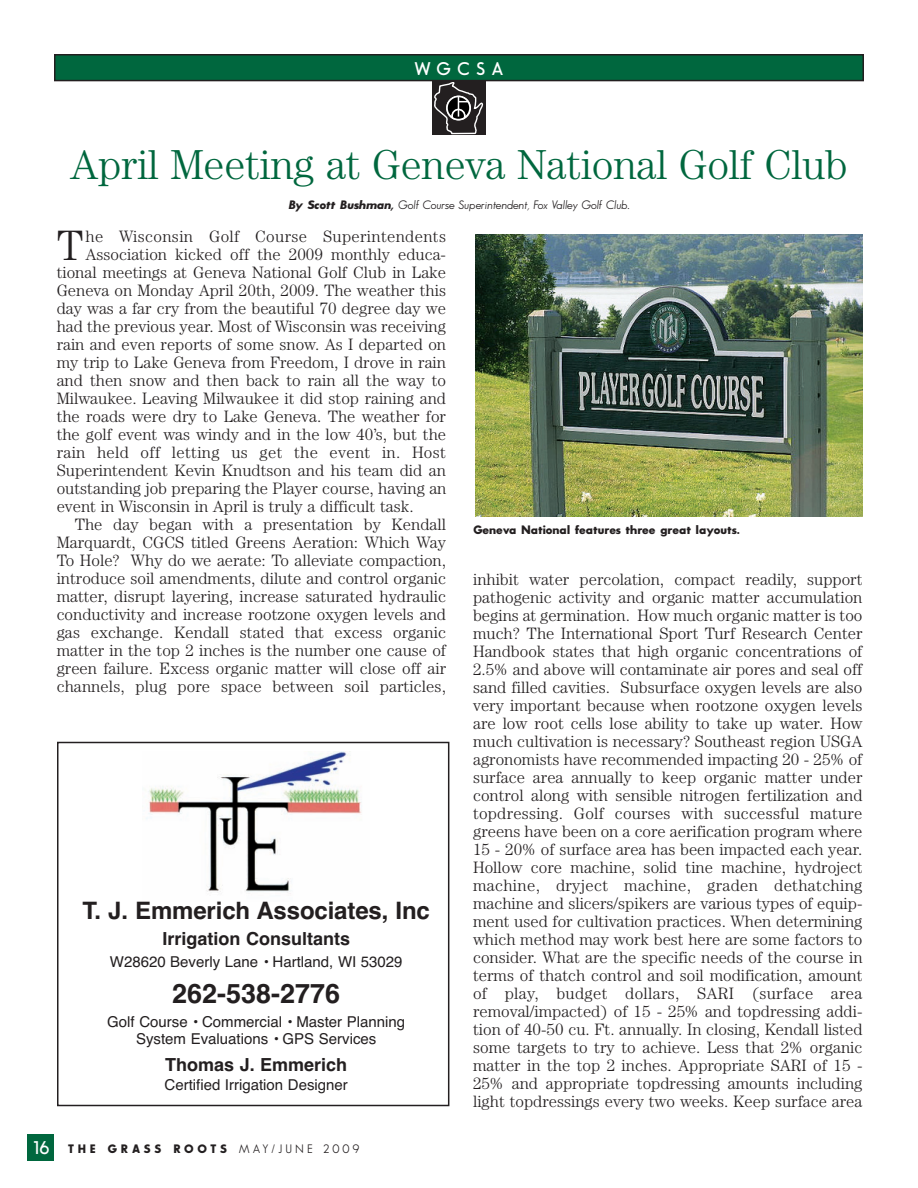
<style>
.page{position:relative;width:918px;height:1188px;background:#fff}
.page>*{position:absolute;margin:0;border:0;box-sizing:border-box;transform-origin:0 0}
.t1{font:300 42.6px "Century";color:#231f20}
.t2{font:300 42px "Century";letter-spacing:-.005em;color:#00673e}
.t3{font:700 27px "Helvetica";color:#231f20}
.t4{font:700 24px "Helvetica";letter-spacing:-.005em;color:#231f20}
.t5{font:700 18px "Helvetica";color:#231f20}
.t6{font:600 18px "Sans Serif FLF";letter-spacing:.345em;color:#fff}
.t7{font:300 16.5px/18px "Century";color:#231f20;text-align:justify}
.t8{font:300 16.5px "Century";letter-spacing:.02em;color:#231f20}
.t9{font:15px/16.5px "Helvetica";color:#231f20;text-align:center}
.t10{font:italic 12px "Sans Serif FLF";color:#231f20}
.t11{font:700 12px "Sans Serif FLF";color:#231f20}
.t12{font:700 12px "Sans Serif FLF";letter-spacing:.31em;color:#231f20}
.s1{font-weight:700}
.s2{font-weight:600;font-size:18px;color:#fff}
.s3{font-weight:400}
</style>
<div class="page">
<svg style="left:432px;top:81px;width:54px;height:54px;background:#3e3b3b"></svg>
<div style="left:446px;top:96px;width:25px;height:25px;border:1px solid #fff;border-radius:50%"></div>
<div style="left:27px;top:1134px;width:27px;height:27px;background:#00673e"></div>
<div style="left:55px;top:55px;width:808px;height:26px;background:#00673e"></div>
<div style="left:54px;top:54px;width:810px;height:27px;border:2px solid #231f20"></div>
<img style="left:476px;top:234px;width:387px;height:282px">
<div style="left:57px;top:742px;width:392px;height:364px;border:2px solid #231f20"></div>
<img style="left:146px;top:752px;width:216px;height:142px">
<p class="t6" style="left:414px;top:61px;width:91px">WGCSA</p>
<p class="t2" style="left:70px;top:150px;width:779px">April Meeting at Geneva National Golf Club</p>
<p class="t10" style="left:288px;top:200px;width:343px"><span class="s1">By Scott Bushman,</span> Golf Course Superintendent, Fox Valley Golf Club.</p>
<p class="t1" style="left:57px;top:231px;width:28px">T</p>
<p class="t8" style="left:86px;top:231px;width:362px">he Wisconsin Golf Course Superintendents</p>
<p class="t7" style="left:86px;top:247px;width:362px">Association kicked off the 2009 monthly educa-</p>
<p class="t7" style="left:57px;top:265px;width:391px">tional meetings at Geneva National Golf Club in Lake</p>
<p class="t7" style="left:57px;top:283px;width:391px">Geneva on Monday April 20th, 2009. The weather this</p>
<p class="t7" style="left:57px;top:301px;width:391px">day was a far cry from the beautiful 70 degree day we</p>
<p class="t7" style="left:57px;top:319px;width:391px">had the previous year. Most of Wisconsin was receiving</p>
<p class="t7" style="left:57px;top:337px;width:391px">rain and even reports of some snow. As I departed on</p>
<p class="t7" style="left:57px;top:355px;width:391px">my trip to Lake Geneva from Freedom, I drove in rain</p>
<p class="t7" style="left:57px;top:373px;width:391px">and then snow and then back to rain all the way to</p>
<p class="t7" style="left:57px;top:391px;width:391px">Milwaukee. Leaving Milwaukee it did stop raining and</p>
<p class="t7" style="left:57px;top:409px;width:391px">the roads were dry to Lake Geneva. The weather for</p>
<p class="t7" style="left:57px;top:427px;width:391px">the golf event was windy and in the low 40’s, but the</p>
<p class="t8" style="left:57px;top:447px;width:391px">rain held off letting us get the event in. Host</p>
<p class="t7" style="left:57px;top:463px;width:391px">Superintendent Kevin Knudtson and his team did an</p>
<p class="t7" style="left:57px;top:481px;width:391px">outstanding job preparing the Player course, having an</p>
<p class="t7" style="left:57px;top:499px;width:358px">event in Wisconsin in April is truly a difficult task.</p>
<p class="t7" style="left:75px;top:517px;width:373px">The day began with a presentation by Kendall</p>
<p class="t7" style="left:57px;top:535px;width:391px">Marquardt, CGCS titled Greens Aeration: Which Way</p>
<p class="t7" style="left:57px;top:553px;width:391px">To Hole? Why do we aerate: To alleviate compaction,</p>
<p class="t7" style="left:57px;top:571px;width:391px">introduce soil amendments, dilute and control organic</p>
<p class="t7" style="left:57px;top:589px;width:391px">matter, disrupt layering, increase saturated hydraulic</p>
<p class="t7" style="left:57px;top:607px;width:391px">conductivity and increase rootzone oxygen levels and</p>
<p class="t7" style="left:57px;top:625px;width:391px">gas exchange. Kendall stated that excess organic</p>
<p class="t7" style="left:57px;top:643px;width:391px">matter in the top 2 inches is the number one cause of</p>
<p class="t7" style="left:57px;top:661px;width:391px">green failure. Excess organic matter will close off air</p>
<p class="t7" style="left:57px;top:679px;width:391px">channels, plug pore space between soil particles,</p>
<p class="t4" style="left:83px;top:902px;width:349px">T. J. Emmerich Associates, Inc</p>
<p class="t5" style="left:163px;top:932px;width:189px">Irrigation Consultants</p>
<p class="t9" style="left:110px;top:955px;width:294px">W28620 Beverly Lane • Hartland, WI 53029</p>
<p class="t3" style="left:172px;top:984px;width:170px">262-538-2776</p>
<p class="t9" style="left:107px;top:1015px;width:299px">Golf Course • Commercial • Master Planning<br>System Evaluations • GPS Services</p>
<p class="t5" style="left:165px;top:1058px;width:184px">Thomas J. Emmerich</p>
<p class="t9" style="left:165px;top:1078px;width:185px">Certified Irrigation Designer</p>
<p class="t12" style="left:31px;top:1144px;width:330px"><span class="s2">16</span> THE GRASS ROOTS <span class="s3">MAY/JUNE 2009</span></p>
<p class="t11" style="left:473px;top:525px;width:268px">Geneva National features three great layouts.</p>
<p class="t7" style="left:473px;top:572px;width:391px">inhibit water percolation, compact readily, support pathogenic activity and organic matter accumulation begins at germination. How much organic matter is too much? The International Sport Turf Research Center Handbook states that high organic concentrations of 2.5% and above will contaminate air pores and seal off sand filled cavities. Subsurface oxygen levels are also very important because when rootzone oxygen levels are low root cells lose ability to take up water. How much cultivation is necessary? Southeast region USGA agronomists have recommended impacting 20 - 25% of surface area annually to keep organic matter under control along with sensible nitrogen fertilization and topdressing. Golf courses with successful mature greens have been on a core aerification program where 15 - 20% of surface area has been impacted each year.<br>Hollow core machine, solid tine machine, hydroject machine, dryject machine, graden dethatching machine and slicers/spikers are various types of equip&shy;ment used for cultivation practices. When determining which method may work best here are some factors to consider. What are the specific needs of the course in terms of thatch control and soil modification, amount of play, budget dollars, SARI (surface area removal/impacted) of 15 - 25% and topdressing addi&shy;tion of 40-50 cu. Ft. annually. In closing, Kendall listed some targets to try to achieve. Less that 2% organic matter in the top 2 inches. Appropriate SARI of 15 - 25% and appropriate topdressing amounts including light topdressings every two weeks. Keep surface area</p>
</div>
